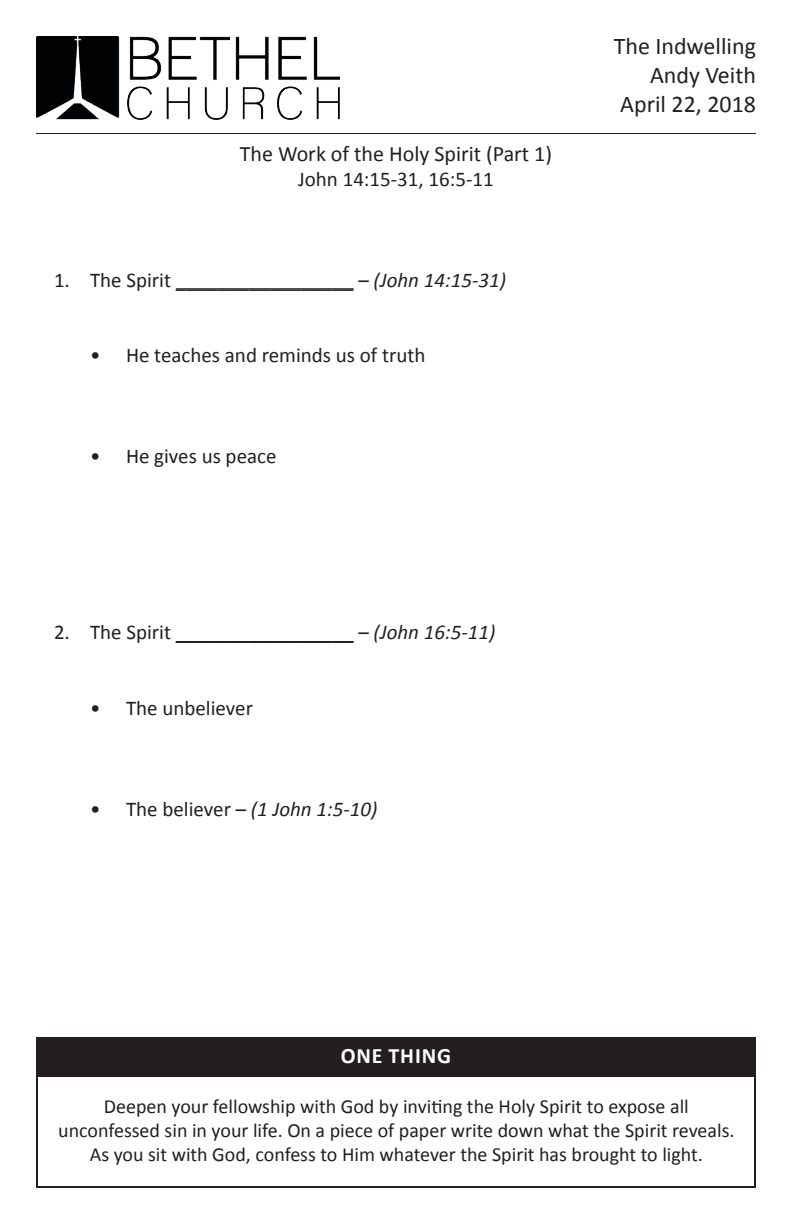
<style>
.page{position:relative;width:792px;height:1224px;background:#fff}
.page>*{position:absolute;margin:0;border:0;box-sizing:border-box;transform-origin:0 0}
.t1{font:24px "Calibri";color:#231f20}
.t2{font:22px "Calibri";color:#231f20}
.t3{font:700 22px "Calibri";letter-spacing:.04em;color:#fff}
.t4{font:21px "Calibri";color:#231f20}
.t5{font:20px "Calibri";color:#231f20}
.s1{font-style:italic}
</style>
<div class="page">
<hr style="left:36px;top:133px;width:720px;height:1px;background:#231f20">
<img style="left:37px;top:36px;width:303px;height:84px">
<hr style="left:176px;top:288px;width:178px;height:2px;background:#231f20">
<hr style="left:176px;top:641px;width:178px;height:1px;background:#231f20">
<div style="left:36px;top:1037px;width:720px;height:40px;background:#231f20"></div>
<div style="left:36px;top:1037px;width:720px;height:151px;border:2px solid #231f20"></div>
<p class="t2" style="left:240px;top:139px;width:314px">The Work of the Holy Spirit (Part 1)</p>
<p class="t4" style="left:298px;top:165px;width:197px">John 14:15-31, 16:5-11</p>
<p class="t4" style="left:54px;top:266px;width:454px">1. The Spirit _________________ – <span class="s1">(John 14:15-31)</span></p>
<p class="t4" style="left:90px;top:342px;width:337px">• He teaches and reminds us of truth</p>
<p class="t4" style="left:90px;top:443px;width:188px">• He gives us peace</p>
<p class="t1" style="left:614px;top:31px;width:144px">The Indwelling</p>
<p class="t1" style="left:650px;top:60px;width:107px">Andy Veith</p>
<p class="t1" style="left:620px;top:88px;width:137px">April 22, 2018</p>
<p class="t4" style="left:54px;top:619px;width:443px">2. The Spirit _________________ – <span class="s1">(John 16:5-11)</span></p>
<p class="t4" style="left:90px;top:695px;width:165px">• The unbeliever</p>
<p class="t4" style="left:90px;top:795px;width:289px">• The believer – <span class="s1">(1 John 1:5-10)</span></p>
<p class="t3" style="left:341px;top:1042px;width:112px">ONE THING</p>
<p class="t5" style="left:104px;top:1094px;width:586px">Deepen your fellowship with God by inviting the Holy Spirit to expose all</p>
<p class="t5" style="left:58px;top:1118px;width:678px">unconfessed sin in your life. On a piece of paper write down what the Spirit reveals.</p>
<p class="t5" style="left:90px;top:1142px;width:615px">As you sit with God, confess to Him whatever the Spirit has brought to light.</p>
</div>
